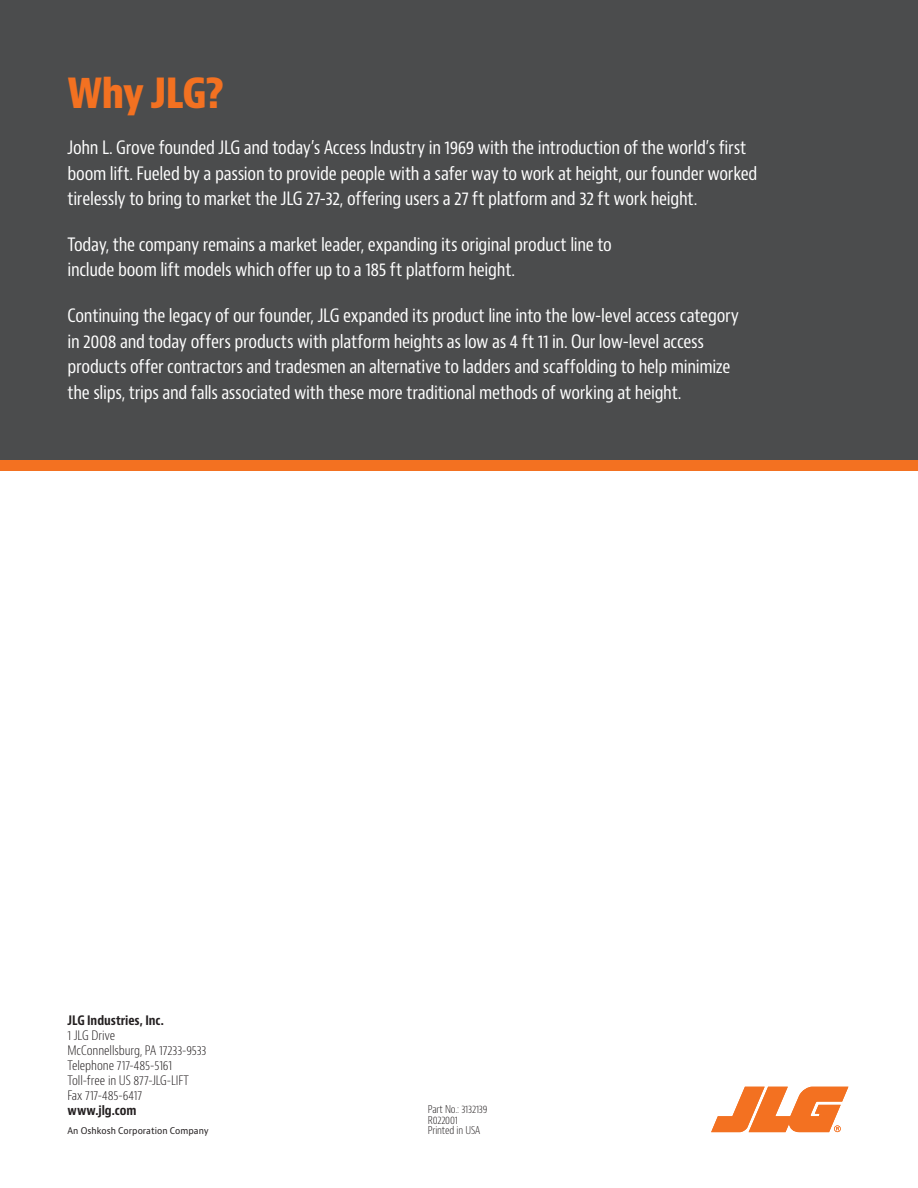
<style>
.page{position:relative;width:918px;height:1188px;background:#fff}
.page>*{position:absolute;margin:0;border:0;box-sizing:border-box;transform-origin:0 0}
.Small_Bullets{font:800 condensed 40.5px "Bernino Sans";letter-spacing:-.02em;color:#f37121}
.Small_Bullets-2{font:condensed 18px/25.5px "Bernino Sans";letter-spacing:-.015em;color:#fff}
.t1{font:300 condensed 12.75px "Bernino Sans";letter-spacing:-.005em;color:#231f20}
.t2{font:700 condensed 12.75px "Bernino Sans";letter-spacing:-.005em;color:#231f20}
.t3{font:300 condensed 10.5px/10.5px "Bernino Sans";letter-spacing:-.015em;color:#231f20}
.JLG-OshKoshSig{font:9px "Bernino Sans";letter-spacing:.005em;color:#231f20;scale:.95 1}
</style>
<div class="page">
<div style="left:0;top:0;width:918px;height:467px;background:#4b4c4d"></div>
<svg style="left:711px;top:1087px;width:137px;height:45px"></svg>
<div style="left:0;top:460px;width:918px;height:10px;background:#f37121"></div>
<p class="Small_Bullets" style="left:68px;top:69px;width:158px">Why JLG?</p>
<p class="Small_Bullets-2" style="left:68px;top:135px;width:692px">John L. Grove founded JLG and today’s Access Industry in 1969 with the introduction of the world’s first boom lift. Fueled by a passion to provide people with a safer way to work at height, our founder worked tirelessly to bring to market the JLG 27-32, offering users a 27 ft platform and 32 ft work height.</p>
<p class="Small_Bullets-2" style="left:68px;top:232px;width:546px">Today, the company remains a market leader, expanding its original product line to include boom lift models which offer up to a 185 ft platform height.</p>
<p class="Small_Bullets-2" style="left:68px;top:303px;width:673px">Continuing the legacy of our founder, JLG expanded its product line into the low-level access category in 2008 and today offers products with platform heights as low as 4 ft 11 in. Our low-level access products offer contractors and tradesmen an alternative to ladders and scaffolding to help minimize the slips, trips and falls associated with these more traditional methods of working at height.</p>
<p class="t2" style="left:68px;top:1013px;width:98px">JLG Industries, Inc.</p>
<p class="t1" style="left:68px;top:1028px;width:49px">1 JLG Drive</p>
<p class="t1" style="left:68px;top:1043px;width:141px">McConnellsburg, PA 17233-9533</p>
<p class="t1" style="left:68px;top:1058px;width:106px">Telephone 717-485-5161</p>
<p class="t1" style="left:68px;top:1073px;width:123px">Toll-free in US 877-JLG-LIFT</p>
<p class="t1" style="left:68px;top:1088px;width:76px">Fax 717-485-6417</p>
<p class="t2" style="left:68px;top:1103px;width:71px">www.jlg.com</p>
<p class="JLG-OshKoshSig" style="left:68px;top:1125px;width:150px">An Oshkosh Corporation Company</p>
<p class="t3" style="left:428px;top:1104px;width:61px">Part No.: 3132139<br>R022001</p>
<p class="t3" style="left:428px;top:1125px;width:54px">Printed in USA</p>
</div>
